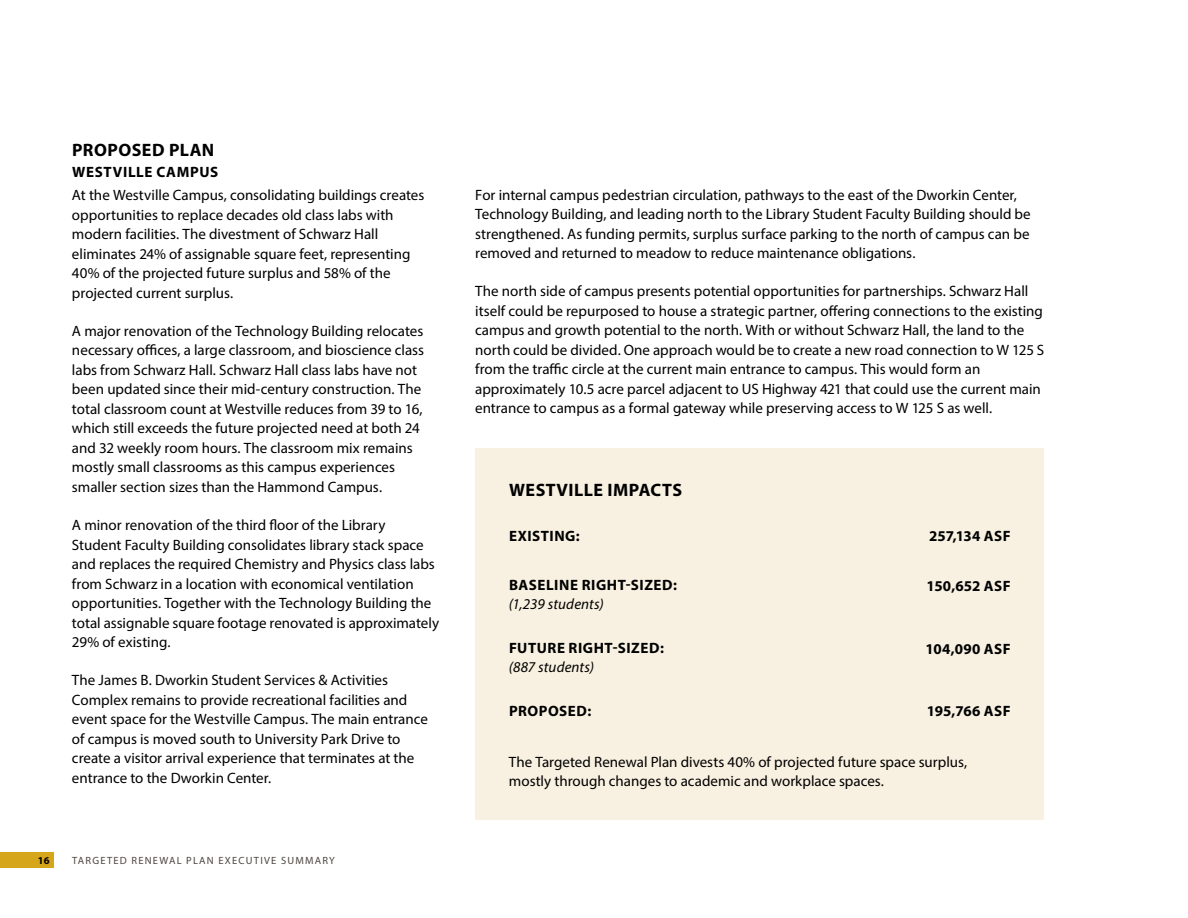
<style>
.page{position:relative;width:1188px;height:918px;background:#fff}
.page>*{position:absolute;margin:0;border:0;box-sizing:border-box;transform-origin:0 0}
.t1{font:700 18px "Myriad Pro";letter-spacing:.025em;color:#000}
.t2{font:15px/19.5px "Myriad Pro";color:#000}
.t3{font:700 15px/18.9px "Myriad Pro";letter-spacing:.035em;color:#000101}
.t4{font:700 15px "Myriad Pro";letter-spacing:.01em;color:#000101}
.t5{font:700 15px "Myriad Pro";letter-spacing:.045em;color:#000}
.t6{font:700 15px "Myriad Pro";letter-spacing:.015em;color:#000101}
.t7{font:10.5px "Myriad Pro";letter-spacing:.12em;color:#4e4540}
.t8{font:700 10.5px "Myriad Pro";color:#000}
.s1{font-weight:400;font-style:italic}
</style>
<div class="page">
<div style="left:0;top:852px;width:54px;height:16px;background:#d5a619"></div>
<div style="left:475px;top:449px;width:569px;height:371px;background:#f8f0e0"></div>
<p class="t1" style="left:72px;top:138px;width:144px">PROPOSED PLAN</p>
<h5 class="t5" style="left:72px;top:163px;width:148px">WESTVILLE CAMPUS</h5>
<p class="t2" style="left:72px;top:185px;width:354px">At the Westville Campus, consolidating buildings creates opportunities to replace decades old class labs with modern facilities. The divestment of Schwarz Hall eliminates 24% of assignable square feet, representing 40% of the projected future surplus and 58% of the projected current surplus.</p>
<p class="t2" style="left:72px;top:321px;width:354px">A major renovation of the Technology Building relocates necessary offices, a large classroom, and bioscience class labs from Schwarz Hall. Schwarz Hall class labs have not been updated since their mid-century construction. The total classroom count at Westville reduces from 39 to 16, which still exceeds the future projected need at both 24 and 32 weekly room hours. The classroom mix remains mostly small classrooms as this campus experiences smaller section sizes than the Hammond Campus.</p>
<p class="t2" style="left:72px;top:515px;width:369px">A minor renovation of the third floor of the Library<br>Student Faculty Building consolidates library stack space and replaces the required Chemistry and Physics class labs from Schwarz in a location with economical ventilation opportunities. Together with the Technology Building the total assignable square footage renovated is approximately 29% of existing.</p>
<p class="t2" style="left:72px;top:670px;width:357px">The James B. Dworkin Student Services &amp; Activities Complex remains to provide recreational facilities and event space for the Westville Campus. The main entrance of campus is moved south to University Park Drive to create a visitor arrival experience that terminates at the entrance to the Dworkin Center.</p>
<p class="t8" style="left:38px;top:854px;width:13px">16</p>
<p class="t7" style="left:72px;top:854px;width:264px">TARGETED RENEWAL PLAN EXECUTIVE SUMMARY</p>
<p class="t2" style="left:475px;top:185px;width:557px">For internal campus pedestrian circulation, pathways to the east of the Dworkin Center, Technology Building, and leading north to the Library Student Faculty Building should be strengthened. As funding permits, surplus surface parking to the north of campus can be removed and returned to meadow to reduce maintenance obligations.</p>
<p class="t2" style="left:475px;top:281px;width:571px">The north side of campus presents potential opportunities for partnerships. Schwarz Hall itself could be repurposed to house a strategic partner, offering connections to the existing campus and growth potential to the north. With or without Schwarz Hall, the land to the north could be divided. One approach would be to create a new road connection to W 125 S from the traffic circle at the current main entrance to campus. This would form an approximately 10.5 acre parcel adjacent to US Highway 421 that could use the current main entrance to campus as a formal gateway while preserving access to W 125 S as well.</p>
<h6 class="t1" style="left:509px;top:478px;width:175px">WESTVILLE IMPACTS</h6>
<p class="t3" style="left:509px;top:526px;width:72px">EXISTING:</p>
<p class="t3" style="left:509px;top:575px;width:169px">BASELINE RIGHT-SIZED: <span class="s1">(1,239 students)</span></p>
<p class="t3" style="left:509px;top:638px;width:156px">FUTURE RIGHT-SIZED: <span class="s1">(887 students)</span></p>
<p class="t3" style="left:509px;top:701px;width:84px">PROPOSED:</p>
<p class="t4" style="left:929px;top:526px;width:83px">257,134 ASF</p>
<p class="t4" style="left:927px;top:576px;width:86px">150,652 ASF</p>
<p class="t3" style="left:926px;top:639px;width:87px">104,090 ASF</p>
<p class="t6" style="left:927px;top:702px;width:85px">195,766 ASF</p>
<p class="t2" style="left:509px;top:752px;width:460px">The Targeted Renewal Plan divests 40% of projected future space surplus, mostly through changes to academic and workplace spaces.</p>
</div>
